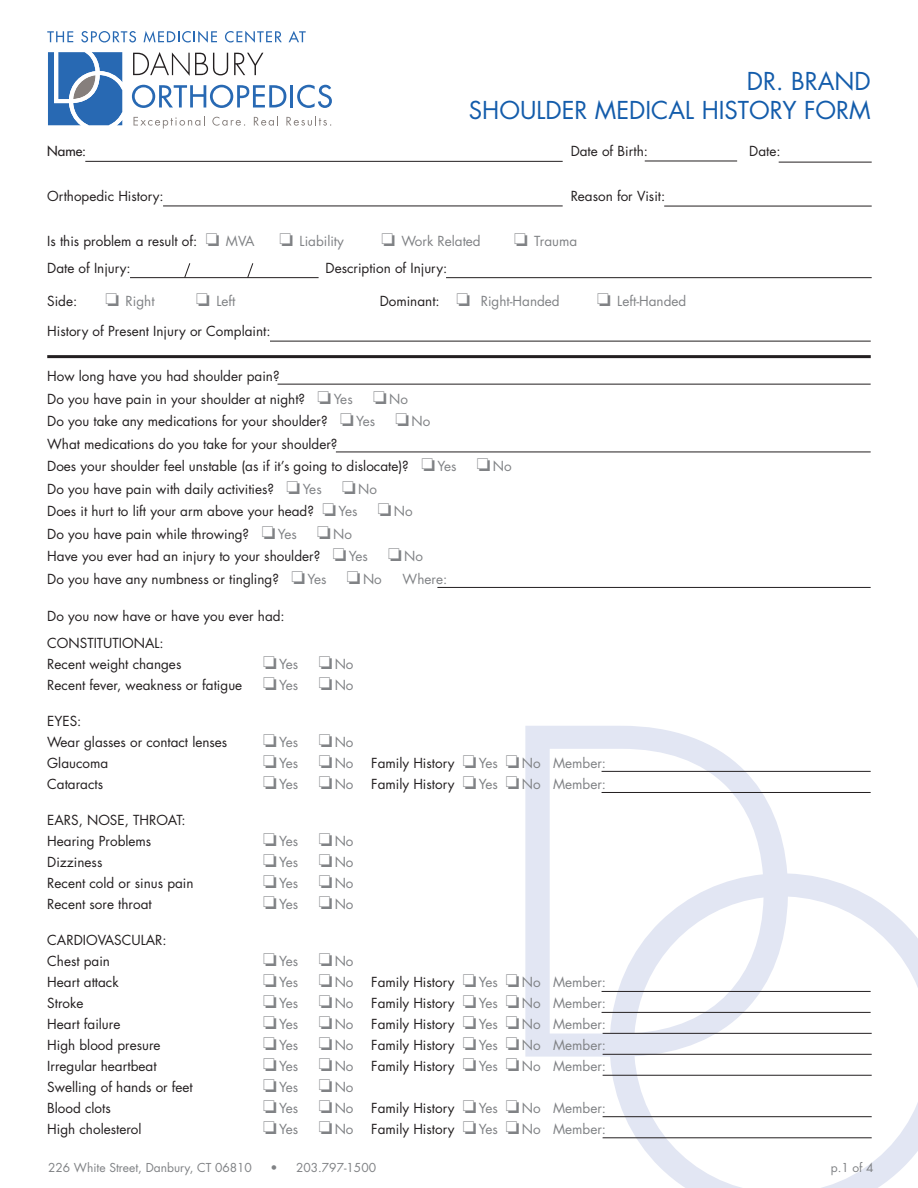
<style>
.page{position:relative;width:918px;height:1188px;background:#fff}
.page>*{position:absolute;margin:0;border:0;box-sizing:border-box;transform-origin:0 0}
.t1{font:24px/28.8px "Futura Std";color:#135cab;text-align:right}
.t2{font:13.5px/22.5px "Futura Std";color:#231f20}
.t3{font:13.5px "Futura Std";color:#808285}
.t4{font:500 13.5px "Futura Std";color:#231f20}
.t5{font:12px "Futura Std";color:#808285}
.s1{color:#808285}
.s2{color:#231f20}
</style>
<div class="page">
<svg style="left:525px;top:726px;width:393px;height:462px"></svg>
<svg style="left:48px;top:52px;width:74px;height:73px"></svg>
<svg style="left:132px;top:85px;width:154px;height:23px"></svg>
<hr style="left:290px;top:85px;width:3px;height:22px;background:#2869b3">
<svg style="left:297px;top:85px;width:35px;height:23px"></svg>
<svg style="left:133px;top:52px;width:95px;height:24px"></svg>
<svg style="left:234px;top:53px;width:29px;height:22px"></svg>
<svg style="left:134px;top:116px;width:71px;height:13px"></svg>
<svg style="left:212px;top:117px;width:33px;height:9px"></svg>
<svg style="left:254px;top:116px;width:24px;height:10px"></svg>
<svg style="left:286px;top:116px;width:45px;height:10px"></svg>
<svg style="left:47px;top:31px;width:26px;height:11px"></svg>
<svg style="left:81px;top:31px;width:55px;height:12px"></svg>
<svg style="left:144px;top:31px;width:73px;height:12px"></svg>
<svg style="left:225px;top:31px;width:57px;height:12px"></svg>
<svg style="left:289px;top:31px;width:17px;height:11px"></svg>
<hr style="left:446px;top:277px;width:426px;height:1px;background:#231f20">
<hr style="left:130px;top:277px;width:189px;height:1px;background:#231f20">
<svg style="left:184px;top:263px;width:7px;height:16px"></svg>
<svg style="left:247px;top:263px;width:7px;height:16px"></svg>
<hr style="left:270px;top:341px;width:601px;height:1px;background:#231f20">
<hr style="left:47px;top:355px;width:824px;height:3px;background:#231f20">
<hr style="left:278px;top:384px;width:593px;height:1px;background:#231f20">
<hr style="left:602px;top:771px;width:269px;height:1px;background:#231f20">
<hr style="left:602px;top:792px;width:269px;height:1px;background:#231f20">
<hr style="left:602px;top:991px;width:269px;height:1px;background:#231f20">
<hr style="left:602px;top:1012px;width:269px;height:1px;background:#231f20">
<hr style="left:603px;top:1033px;width:269px;height:1px;background:#231f20">
<hr style="left:603px;top:1054px;width:269px;height:1px;background:#231f20">
<hr style="left:603px;top:1075px;width:269px;height:1px;background:#231f20">
<hr style="left:336px;top:452px;width:535px;height:1px;background:#231f20">
<hr style="left:437px;top:587px;width:434px;height:1px;background:#231f20">
<hr style="left:603px;top:1116px;width:269px;height:1px;background:#231f20">
<hr style="left:603px;top:1137px;width:269px;height:1px;background:#231f20">
<hr style="left:163px;top:206px;width:400px;height:1px;background:#231f20">
<hr style="left:664px;top:206px;width:208px;height:1px;background:#231f20">
<hr style="left:85px;top:161px;width:478px;height:1px;background:#231f20">
<hr style="left:645px;top:161px;width:92px;height:1px;background:#231f20">
<hr style="left:779px;top:162px;width:93px;height:1px;background:#231f20">
<h1 class="t1" style="left:469px;top:67px;width:403px">Dr. Brand<br>SHOULDER MEDICAL HISTORY FORM</h1>
<p class="t4" style="left:47px;top:143px;width:40px">Name:</p>
<p class="t2" style="left:571px;top:140px;width:79px">Date of Birth:</p>
<p class="t2" style="left:749px;top:140px;width:33px">Date:</p>
<p class="t2" style="left:47px;top:185px;width:118px">Orthopedic History:</p>
<p class="t2" style="left:571px;top:185px;width:96px">Reason for Visit:</p>
<p class="t2" style="left:47px;top:230px;width:209px">Is this problem a result of: <span class="s1">□ MVA</span></p>
<p class="t3" style="left:279px;top:233px;width:66px">□ Liability</p>
<p class="t3" style="left:381px;top:233px;width:101px">□ Work Related</p>
<p class="t3" style="left:514px;top:233px;width:65px">□ Trauma</p>
<p class="t2" style="left:47px;top:257px;width:85px">Date of Injury:</p>
<p class="t2" style="left:326px;top:257px;width:123px">Description of Injury:</p>
<p class="t2" style="left:47px;top:290px;width:32px">Side:</p>
<p class="t3" style="left:105px;top:293px;width:51px">□ Right</p>
<p class="t3" style="left:196px;top:293px;width:41px">□ Left</p>
<p class="t3" style="left:380px;top:293px;width:182px"><span class="s2">Dominant:</span> □ Right-Handed</p>
<p class="t3" style="left:597px;top:293px;width:91px">□ Left-Handed</p>
<p class="t2" style="left:47px;top:320px;width:225px">History of Present Injury or Complaint:</p>
<p class="t2" style="left:47px;top:365px;width:466px">How long have you had shoulder pain?<br>Do you have pain in your shoulder at night? <span class="s1">□ Yes</span> <span class="s1">□ No<br></span>Do you take any medications for your shoulder? <span class="s1">□ Yes</span> <span class="s1">□ No<br></span>What medications do you take for your shoulder?<br>Does your shoulder feel unstable (as if it’s going to dislocate)? <span class="s1">□ Yes</span> <span class="s1">□ No </span>Do you have pain with daily activities? <span class="s1">□ Yes</span> <span class="s1">□ N o<br></span>Does it hurt to lift your arm above your head? <span class="s1">□ Yes</span> <span class="s1">□ No<br></span>Do you have pain while throwing? <span class="s1">□ Yes</span> <span class="s1">□ No<br></span>Have you ever had an injury to your shoulder? <span class="s1">□ Yes</span> <span class="s1">□ No<br></span>Do you have any numbness or tingling? <span class="s1">□ Yes</span> <span class="s1">□ No</span></p>
<p class="t3" style="left:403px;top:570px;width:46px">Where:</p>
<p class="t2" style="left:47px;top:603px;width:239px;line-height:27px">Do you now have or have you ever had:<br>Constitutio</p>
<p class="t2" style="left:47px;top:633px;width:136px;line-height:21px;text-indent:86px">nal:<br>Recent weight changes</p>
<p class="t2" style="left:47px;top:654px;width:308px;line-height:21px;text-align:right"><span class="s1">□ Yes</span> <span class="s1">□ N o<br></span>Recent fever, weakness or fatigue <span class="s1">□ Yes</span> <span class="s1">□ N o</span></p>
<p class="t2" style="left:47px;top:711px;width:182px;line-height:21px">Eyes :<br>Wear glasses or contact lenses</p>
<p class="t3" style="left:263px;top:734px;width:92px">□ Yes □ N o</p>
<p class="t2" style="left:47px;top:752px;width:63px">Glaucoma</p>
<p class="t3" style="left:263px;top:755px;width:92px">□ Yes □ N o</p>
<p class="t2" style="left:371px;top:752px;width:236px">Family History <span class="s1">□ Yes</span> <span class="s1">□ No Member:</span></p>
<p class="t2" style="left:47px;top:773px;width:57px">Cataracts</p>
<p class="t3" style="left:263px;top:776px;width:92px">□ Yes □ N o</p>
<p class="t2" style="left:371px;top:773px;width:236px">Family History <span class="s1">□ Yes</span> <span class="s1">□ No Member:</span></p>
<p class="t2" style="left:47px;top:810px;width:140px;line-height:21px">EARS, N OSE, THROAT:<br>Hearing Problems</p>
<p class="t3" style="left:263px;top:833px;width:92px">□ Yes □ N o</p>
<p class="t2" style="left:47px;top:851px;width:57px">Dizziness</p>
<p class="t3" style="left:263px;top:854px;width:92px">□ Yes □ N o</p>
<p class="t2" style="left:47px;top:872px;width:148px">Recent cold or sinus pain</p>
<p class="t3" style="left:263px;top:875px;width:92px">□ Yes □ N o</p>
<p class="t2" style="left:47px;top:893px;width:106px">Recent sore throat</p>
<p class="t3" style="left:263px;top:896px;width:92px">□ Yes □ N o</p>
<p class="t2" style="left:47px;top:929px;width:36px">Cardiov</p>
<p class="t2" style="left:105px;top:929px;width:19px">ascul</p>
<p class="t2" style="left:146px;top:929px;width:22px">ar:</p>
<p class="t2" style="left:47px;top:950px;width:64px">Chest pain</p>
<p class="t3" style="left:263px;top:953px;width:92px">□ Yes □ N o</p>
<p class="t2" style="left:47px;top:971px;width:73px">Heart attack</p>
<p class="t3" style="left:263px;top:974px;width:92px">□ Yes □ N o</p>
<p class="t2" style="left:371px;top:971px;width:236px">Family History <span class="s1">□ Yes</span> <span class="s1">□ No Member:</span></p>
<p class="t2" style="left:47px;top:992px;width:38px">Stroke</p>
<p class="t3" style="left:263px;top:995px;width:92px">□ Yes □ N o</p>
<p class="t2" style="left:371px;top:992px;width:236px">Family History <span class="s1">□ Yes</span> <span class="s1">□ No Member:</span></p>
<p class="t2" style="left:47px;top:1013px;width:75px">Heart failure</p>
<p class="t3" style="left:263px;top:1016px;width:92px">□ Yes □ N o</p>
<p class="t2" style="left:371px;top:1013px;width:236px">Family History <span class="s1">□ Yes</span> <span class="s1">□ No Member:</span></p>
<p class="t2" style="left:47px;top:1034px;width:115px">High blood presure</p>
<p class="t3" style="left:263px;top:1037px;width:92px">□ Yes □ N o</p>
<p class="t2" style="left:371px;top:1034px;width:236px">Family History <span class="s1">□ Yes</span> <span class="s1">□ No Member:</span></p>
<p class="t2" style="left:47px;top:1055px;width:111px">Irregular heartbeat</p>
<p class="t3" style="left:263px;top:1058px;width:92px">□ Yes □ N o</p>
<p class="t2" style="left:371px;top:1055px;width:236px">Family History <span class="s1">□ Yes</span> <span class="s1">□ No Member:</span></p>
<p class="t2" style="left:47px;top:1076px;width:147px">Swelling of hands or feet</p>
<p class="t3" style="left:263px;top:1079px;width:92px">□ Yes □ N o</p>
<p class="t2" style="left:47px;top:1097px;width:65px">Blood clots</p>
<p class="t3" style="left:263px;top:1100px;width:92px">□ Yes □ N o</p>
<p class="t2" style="left:371px;top:1097px;width:236px">Family History <span class="s1">□ Yes</span> <span class="s1">□ No Member:</span></p>
<p class="t2" style="left:47px;top:1118px;width:96px">High cholesterol</p>
<p class="t3" style="left:263px;top:1121px;width:92px">□ Yes □ N o</p>
<p class="t2" style="left:371px;top:1118px;width:236px">Family History <span class="s1">□ Yes</span> <span class="s1">□ No Member:</span></p>
<p class="t5" style="left:48px;top:1160px;width:205px">226 White Street, Danbury, CT 06810</p>
<p class="t5" style="left:270px;top:1160px;width:107px">• 203.797-1500</p>
<p class="t5" style="left:831px;top:1160px;width:44px">p.1 of 4</p>
</div>
